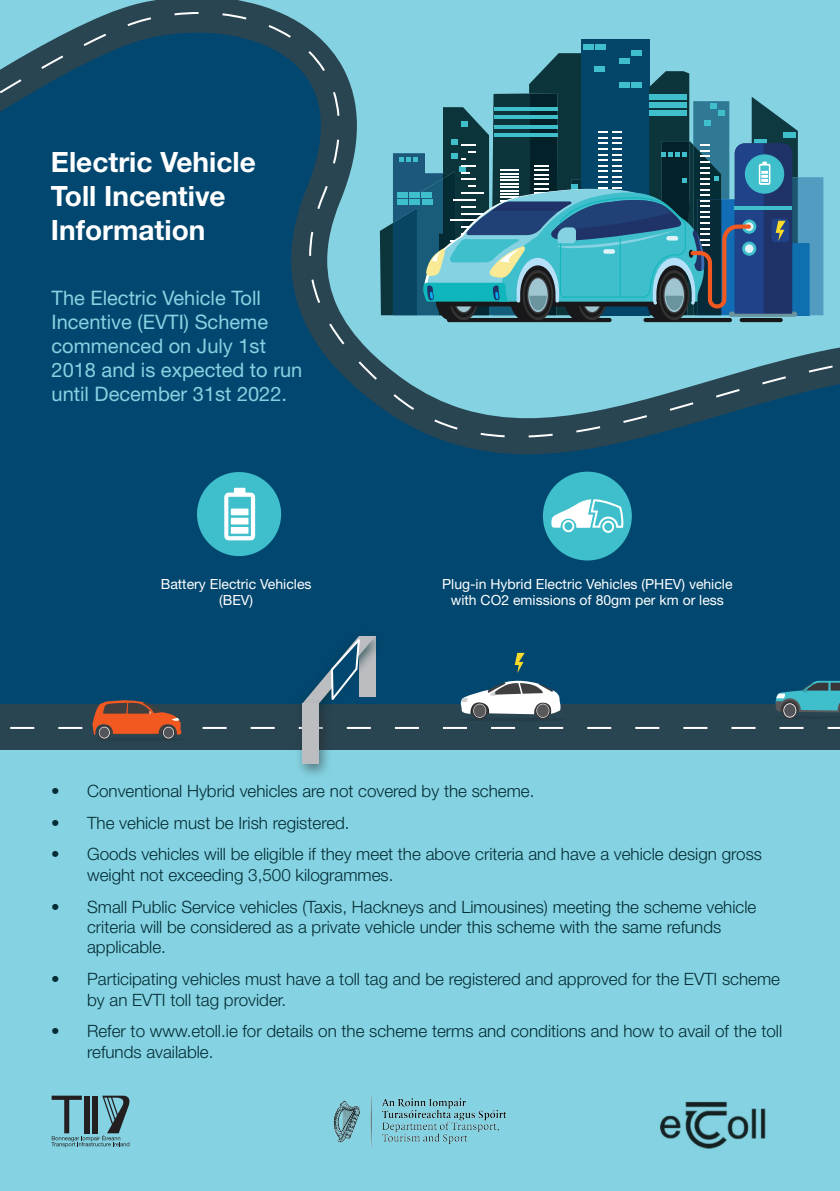
<style>
.page{position:relative;width:840px;height:1191px;background:#fff}
.page>*{position:absolute;margin:0;border:0;box-sizing:border-box;transform-origin:0 0}
.t1{font:700 28px/33.6px "Helvetica Neue";color:#fff}
.t2{font:20px/24px "Helvetica Neue";color:#85d3e2}
.t3{font:300 17px/20.4px "Helvetica Neue";color:#042d35}
.t4{font:14px "Helvetica Neue";color:#fff}
</style>
<div class="page">
<div style="left:0;top:741px;width:839px;height:450px;background:#85d3e2"></div>
<div style="left:0;top:0;width:839px;height:736px;background:#02476f"></div>
<img style="left:660px;top:1101px;width:106px;height:48px">
<div style="left:197px;top:472px;width:84px;height:84px;background:#3ebfcb;border-radius:50%"></div>
<svg style="left:224px;top:488px;width:31px;height:52px"></svg>
<div style="left:542px;top:471px;width:89px;height:89px;background:#3ebfcb;border-radius:50%"></div>
<svg style="left:0;top:0;width:839px;height:454px"></svg>
<svg style="left:0;top:12px;width:839px;height:425px"></svg>
<div style="left:0;top:704px;width:839px;height:46px;background:#2a4552"></div>
<hr style="left:95px;top:737px;width:89px;height:4px;background:#253e4a;border-radius:50%">
<div style="left:294px;top:698px;width:39px;height:82px;background:#231f20;opacity:.5"></div>
<div style="left:302px;top:703px;width:17px;height:60px;background:#bcbdc0"></div>
<svg style="left:379px;top:53px;width:444px;height:267px;background:#3f7e92"></svg>
<svg style="left:10px;top:636px;width:829px;height:104px"></svg>
<svg style="left:551px;top:499px;width:72px;height:34px"></svg>
<svg style="left:51px;top:1095px;width:79px;height:52px"></svg>
<img style="left:333px;top:1094px;width:174px;height:54px">
<p class="t1" style="left:51px;top:145px;width:206px">Electric Vehicle<br>Toll Incentive<br>Information</p>
<p class="t2" style="left:51px;top:285px;width:252px">The Electric Vehicle Toll<br>Incentive (EVTI) Scheme commenced on July 1st<br>2018 and is expected to run until December 31st 2022.</p>
<p class="t4" style="left:161px;top:575px;width:152px">Battery Electric Vehicles</p>
<p class="t4" style="left:219px;top:592px;width:35px">(BEV)</p>
<p class="t4" style="left:442px;top:575px;width:292px">Plug-in Hybrid Electric Vehicles (PHEV) vehicle</p>
<p class="t4" style="left:450px;top:592px;width:274px">with CO2 emissions of 80gm per km or less</p>
<p class="t3" style="left:51px;top:780px;width:484px">• Conventional Hybrid vehicles are not covered by the scheme.</p>
<p class="t3" style="left:51px;top:812px;width:300px">• The vehicle must be Irish registered.</p>
<p class="t3" style="left:87px;top:843px;width:676px;text-indent:-36px">• Goods vehicles will be eligible if they meet the above criteria and have a vehicle design gross weight not exceeding 3,500 kilogrammes.</p>
<p class="t3" style="left:87px;top:896px;width:670px;text-indent:-36px">• Small Public Service vehicles (Taxis, Hackneys and Limousines) meeting the scheme vehicle criteria will be considered as a private vehicle under this scheme with the same refunds applicable.</p>
<p class="t3" style="left:87px;top:968px;width:694px;text-indent:-36px">• Participating vehicles must have a toll tag and be registered and approved for the EVTI scheme by an EVTI toll tag provider.</p>
<p class="t3" style="left:87px;top:1020px;width:696px;text-indent:-36px">• Refer to www.etoll.ie for details on the scheme terms and conditions and how to avail of the toll refunds available.</p>
</div>
